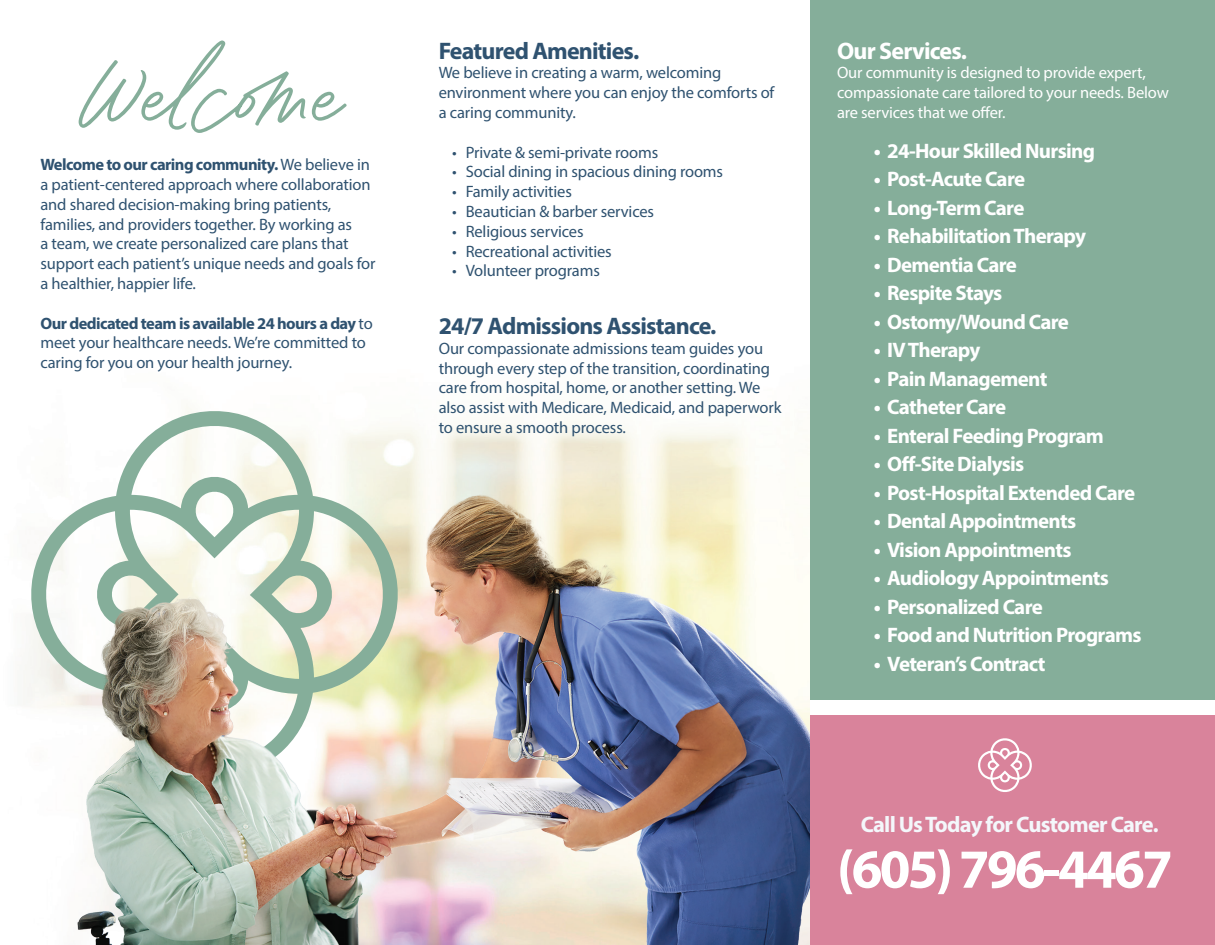
<style>
.page{position:relative;width:1215px;height:945px;background:#fff}
.page>*{position:absolute;margin:0;border:0;box-sizing:border-box;transform-origin:0 0}
.t1{font:700 55.5px "Myriad Pro";letter-spacing:-.05em;color:#fff}
.t2{font:700 24px "Myriad Pro";letter-spacing:-.035em;color:#2f5270}
.t3{font:700 24px "Myriad Pro";letter-spacing:-.035em;color:#fff}
.t4{font:700 22.5px "Myriad Pro";letter-spacing:-.035em;color:#f4f7fb}
.t5{font:700 21px "Myriad Pro";letter-spacing:-.035em;color:#fff}
.t6{font:16.5px/19.8px "Myriad Pro";letter-spacing:-.01em;color:#2f5270}
.t7{font:16.5px/19.8px "Myriad Pro";letter-spacing:-.01em;color:#fff}
.s1{font-weight:700}
</style>
<div class="page">
<div style="left:810px;top:0;width:405px;height:945px;background:#85ae9a"></div>
<div style="left:810px;top:714px;width:405px;height:231px;background:#d9839b"></div>
<svg style="left:22px;top:401px;width:385px;height:381px"></svg>
<img style="left:70px;top:462px;width:740px;height:483px">
<svg style="left:978px;top:738px;width:54px;height:54px"></svg>
<svg style="left:79px;top:40px;width:268px;height:93px"></svg>
<div style="left:810px;top:700px;width:405px;height:14px;background:#fff"></div>
<h2 class="t2" style="left:439px;top:35px;width:202px">Featured Amenities.</h2>
<p class="t6" style="left:439px;top:63px;width:337px">We believe in creating a warm, welcoming environment where you can enjoy the comforts of a caring community.</p>
<p class="t6" style="left:452px;top:142px;width:207px">• Private &amp; semi-private rooms</p>
<p class="t6" style="left:452px;top:162px;width:272px">• Social dining in spacious dining rooms</p>
<p class="t6" style="left:452px;top:181px;width:121px">• Family activities</p>
<p class="t6" style="left:452px;top:201px;width:203px">• Beautician &amp; barber services</p>
<p class="t6" style="left:452px;top:221px;width:133px">• Religious services</p>
<p class="t6" style="left:452px;top:241px;width:161px">• Recreational activities</p>
<p class="t6" style="left:452px;top:261px;width:149px">• Volunteer programs</p>
<p class="t6" style="left:40px;top:154px;width:336px"><span class="s1">Welcome to our caring community.</span> We believe in a patient-centered approach where collaboration and shared decision-making bring patients, families, and providers together. By working as<br>a team, we create personalized care plans that support each patient’s unique needs and goals for a healthier, happier life.</p>
<p class="t6" style="left:40px;top:313px;width:334px"><span class="s1">Our dedicated team is available 24 hours a day</span> to meet your healthcare needs. We’re committed to caring for you on your health journey.</p>
<h2 class="t2" style="left:439px;top:310px;width:279px">24/7 Admissions Assistance.</h2>
<p class="t6" style="left:439px;top:338px;width:344px">Our compassionate admissions team guides you through every step of the transition, coordinating care from hospital, home, or another setting. We also assist with Medicare, Medicaid, and paperwork to ensure a smooth process.</p>
<h2 class="t3" style="left:837px;top:35px;width:132px">Our Services.</h2>
<p class="t7" style="left:837px;top:63px;width:333px">Our community is designed to provide expert, compassionate care tailored to your needs. Below are services that we offer.</p>
<p class="t5" style="left:874px;top:137px;width:223px">• 24-Hour Skilled Nursing</p>
<p class="t5" style="left:874px;top:165px;width:153px">• Post-Acute Care</p>
<p class="t5" style="left:874px;top:194px;width:152px">• Long-Term Care</p>
<p class="t5" style="left:874px;top:222px;width:214px">• Rehabilitation Therapy</p>
<p class="t5" style="left:874px;top:251px;width:145px">• Dementia Care</p>
<p class="t5" style="left:874px;top:279px;width:130px">• Respite Stays</p>
<p class="t5" style="left:874px;top:308px;width:197px">• Ostomy/Wound Care</p>
<p class="t5" style="left:874px;top:336px;width:108px">• IV Therapy</p>
<p class="t5" style="left:874px;top:365px;width:175px">• Pain Management</p>
<p class="t5" style="left:874px;top:393px;width:134px">• Catheter Care</p>
<p class="t5" style="left:874px;top:422px;width:232px">• Enteral Feeding Program</p>
<p class="t5" style="left:874px;top:450px;width:152px">• Off-Site Dialysis</p>
<p class="t5" style="left:874px;top:479px;width:263px">• Post-Hospital Extended Care</p>
<p class="t5" style="left:874px;top:507px;width:204px">• Dental Appointments</p>
<p class="t5" style="left:874px;top:536px;width:199px">• Vision Appointments</p>
<p class="t5" style="left:874px;top:564px;width:237px">• Audiology Appointments</p>
<p class="t5" style="left:874px;top:593px;width:171px">• Personalized Care</p>
<p class="t5" style="left:874px;top:621px;width:269px">• Food and Nutrition Programs</p>
<p class="t5" style="left:874px;top:650px;width:173px">• Veteran’s Contract</p>
<h3 class="t4" style="left:861px;top:809px;width:299px">Call Us Today for Customer Care.</h3>
<h1 class="t1" style="left:837px;top:833px;width:337px">(605) 796-4467</h1>
</div>
